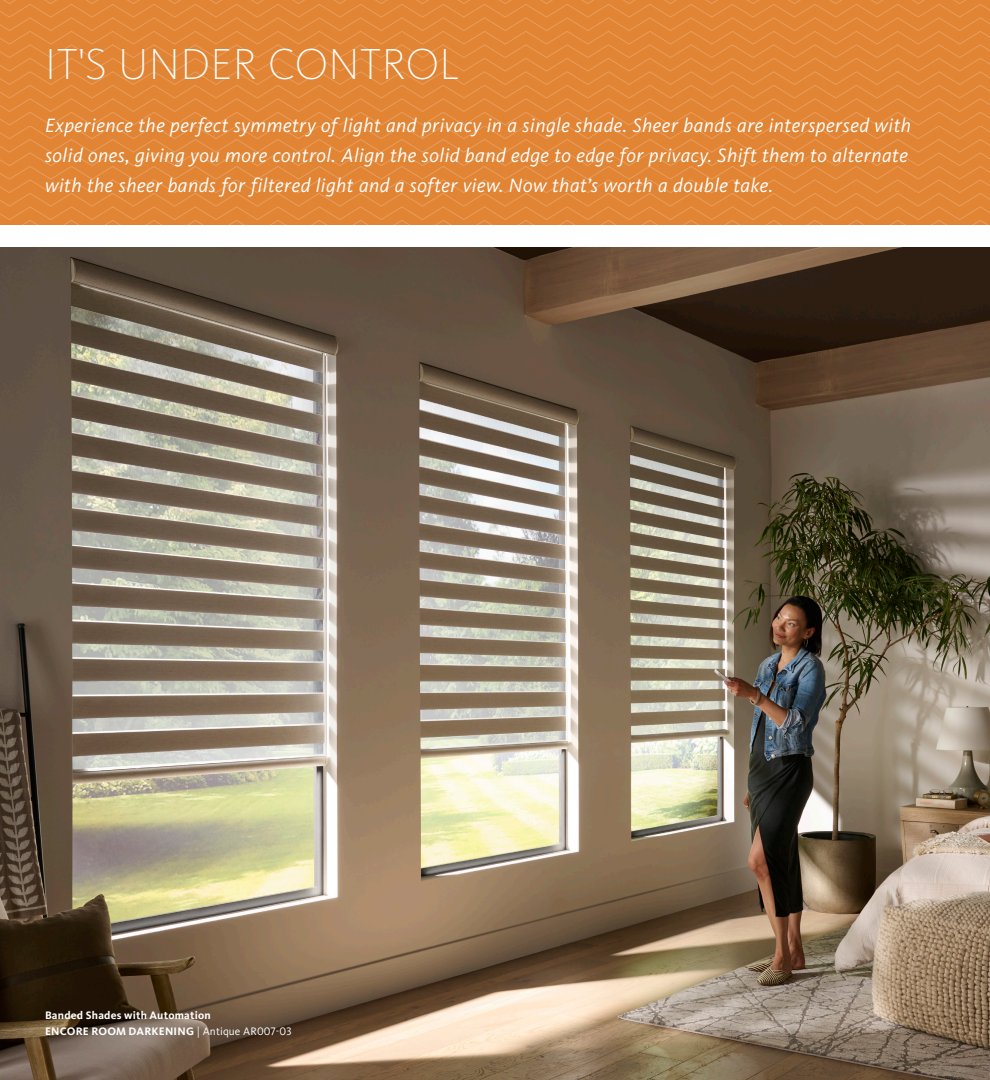
<style>
.page{position:relative;width:990px;height:1080px;background:#fff}
.page>*{position:absolute;margin:0;border:0;box-sizing:border-box;transform-origin:0 0}
.Spread_-_Headline{font:200 45px "Kievit OT";letter-spacing:.01em;color:#fff}
.Spread_-_Main_Copy_Italic{font:italic 20px/30px "Kievit OT";letter-spacing:.025em;color:#fff}
.Photo_-_Family_Name{font:700 11.25px "Kievit OT";letter-spacing:.02em;color:#fff}
.Photo_-_Product_Type{font:700 11.25px "Kievit OT";letter-spacing:.02em;color:#fff}
.s1{font-weight:400}
</style>
<div class="page">
<svg style="left:0;top:0;width:990px;height:225px;background:#e18637"></svg>
<img style="left:0;top:248px;width:990px;height:832px">
<p class="Spread_-_Headline" style="left:45px;top:37px;width:416px">IT'S UNDER CONTROL</p>
<p class="Spread_-_Main_Copy_Italic" style="left:45px;top:110px;width:868px">Experience the perfect symmetry of light and privacy in a single shade. Sheer bands are interspersed with solid ones, giving you more control. Align the solid band edge to edge for privacy. Shift them to alternate with the sheer bands for filtered light and a softer view. Now that’s worth a double take.</p>
<p class="Photo_-_Product_Type" style="left:45px;top:1008px;width:167px">Banded Shades with Automation</p>
<p class="Photo_-_Family_Name" style="left:45px;top:1024px;width:248px">ENCORE ROOM DARKENING <span class="s1">| Antique AR007-03</span></p>
</div>
